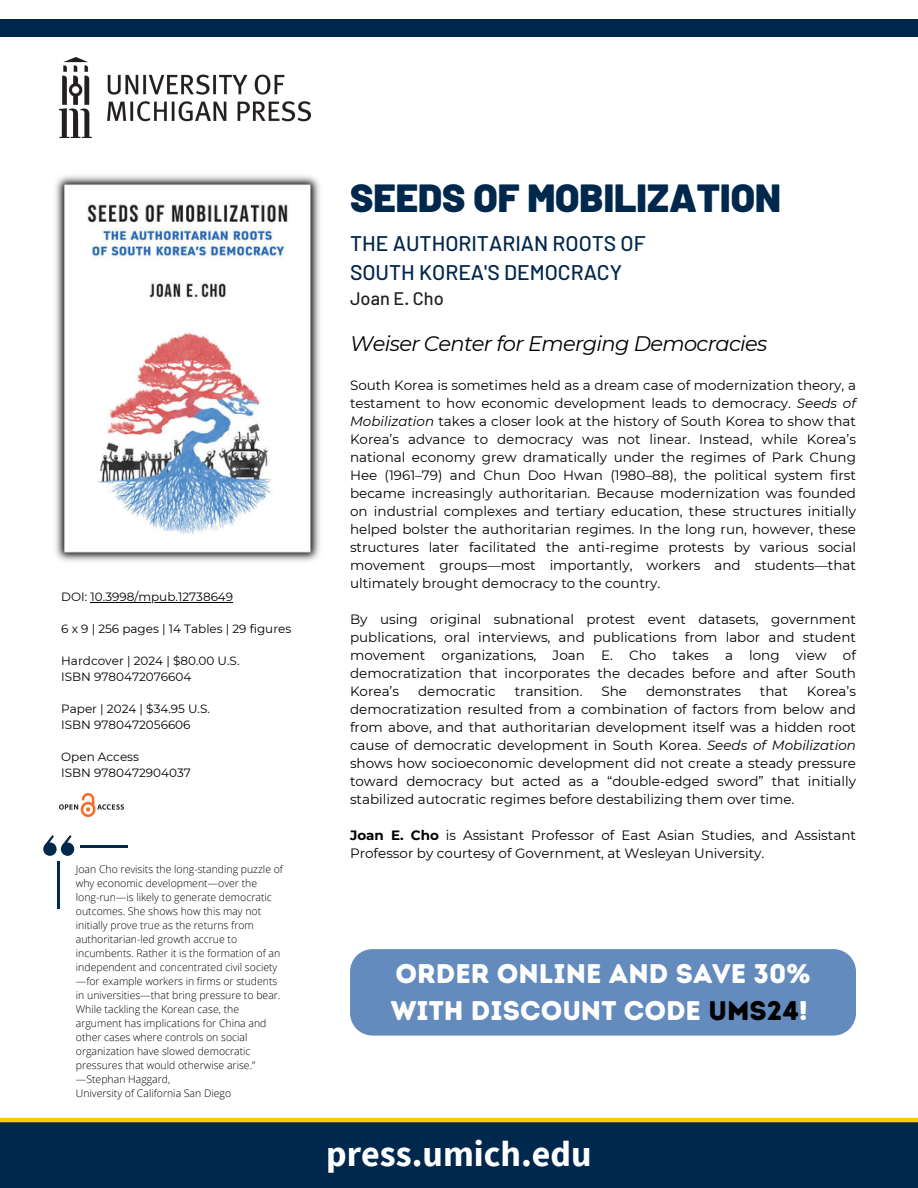
<style>
.page{position:relative;width:918px;height:1188px;background:#fff}
.page>*{position:absolute;margin:0;border:0;box-sizing:border-box;transform-origin:0 0}
.t1{font:900 39.15px "Barlow";color:#00274c}
.t2{font:700 36px "Source Sans Pro";color:#fff}
.t3{font:27px/37.2px "Intro Rust Base";color:#fff}
.t4{font:500 21.15px "Barlow";color:#00274c}
.t5{font:italic 21px "Montserrat";letter-spacing:-.03em;color:#000}
.t6{font:500 18.15px "Barlow";color:#231f20}
.t7{font:13.5px/18px "Montserrat";color:#000;text-align:justify}
.t8{font:12px "Montserrat";color:#000}
.t9{font:300 10.5px/14px "Open Sans";color:#000}
.s1{font-style:italic}
.s2{font-weight:700}
.s3{color:#000}
</style>
<div class="page">
<div style="left:0;top:19px;width:918px;height:18px;background:#00274c"></div>
<img style="left:60px;top:58px;width:250px;height:80px">
<div style="left:0;top:1122px;width:918px;height:66px;background:#00274c"></div>
<div style="left:350px;top:949px;width:506px;height:87px;background:#638bbd"></div>
<img style="left:55px;top:175px;width:265px;height:387px">
<hr style="left:91px;top:602px;width:142px;height:1px;background:#000">
<hr style="left:0;top:1118px;width:918px;height:4px;background:#ffcb05">
<img style="left:60px;top:793px;width:64px;height:24px">
<div style="left:61px;top:842px;width:13px;height:14px;background:#00274c;border-radius:50%"></div>
<svg style="left:62px;top:835px;width:10px;height:10px"></svg>
<div style="left:43px;top:842px;width:14px;height:14px;background:#00274c;border-radius:50%"></div>
<svg style="left:45px;top:835px;width:9px;height:9px"></svg>
<hr style="left:58px;top:861px;width:2px;height:48px;background:#00274c">
<hr style="left:80px;top:845px;width:48px;height:2px;background:#00274c">
<p class="t8" style="left:61px;top:589px;width:173px">DOI: 10.3998/mpub.12738649</p>
<p class="t8" style="left:61px;top:621px;width:232px">6 x 9 | 256 pages | 14 Tables | 29 figures</p>
<p class="t8" style="left:61px;top:653px;width:180px">Hardcover | 2024 | $80.00 U.S.</p>
<p class="t8" style="left:61px;top:669px;width:132px">ISBN 9780472076604</p>
<p class="t8" style="left:61px;top:701px;width:150px">Paper | 2024 | $34.95 U.S.</p>
<p class="t8" style="left:61px;top:717px;width:131px">ISBN 9780472056606</p>
<p class="t8" style="left:61px;top:749px;width:79px">Open Access</p>
<p class="t8" style="left:61px;top:765px;width:131px">ISBN 9780472904037</p>
<p class="t9" style="left:76px;top:862px;width:209px">Joan Cho revisits the long-standing puzzle of why economic development—over the long-run—is likely to generate democratic outcomes. She shows how this may not initially prove true as the returns from authoritarian-led growth accrue to incumbents. Rather it is the formation of an independent and concentrated civil society —for example workers in firms or students in universities—that bring pressure to bear.<br>While tackling the Korean case, the argument has implications for China and other cases where controls on social organization have slowed democratic pressures that would otherwise arise.”</p>
<p class="t9" style="left:76px;top:1072px;width:96px">—Stephan Haggard,</p>
<p class="t9" style="left:76px;top:1086px;width:157px">University of California San Diego</p>
<p class="t1" style="left:350px;top:173px;width:432px">SEEDS OF MOBILIZATION</p>
<p class="t4" style="left:350px;top:230px;width:297px">THE AUTHORITARIAN ROOTS OF</p>
<p class="t4" style="left:350px;top:259px;width:274px">SOUTH KOREA'S DEMOCRACY</p>
<p class="t6" style="left:350px;top:287px;width:95px">Joan E. Cho</p>
<p class="t5" style="left:350px;top:331px;width:419px">Weiser Center for Emerging Democracies</p>
<p class="t7" style="left:350px;top:376px;width:507px">South Korea is sometimes held as a dream case of modernization theory, a testament to how economic development leads to democracy. <span class="s1">Seeds of Mobilization</span> takes a closer look at the history of South Korea to show that Korea’s advance to democracy was not linear. Instead, while Korea’s national economy grew dramatically under the regimes of Park Chung Hee (1961–79) and Chun Doo Hwan (1980–88), the political system first became increasingly authoritarian. Because modernization was founded on industrial complexes and tertiary education, these structures initially helped bolster the authoritarian regimes. In the long run, however, these structures later facilitated the anti-regime protests by various social movement groups—most importantly, workers and students—that ultimately brought democracy to the country.</p>
<p class="t7" style="left:350px;top:610px;width:507px">By using original subnational protest event datasets, government publications, oral interviews, and publications from labor and student movement organizations, Joan E. Cho takes a long view of democratization that incorporates the decades before and after South Korea’s</p>
<p class="t7" style="left:350px;top:682px;width:507px;text-indent:457px">Korea’s democratization resulted from a combination of factors from below and from above, and that authoritarian development itself was a hidden root cause of democratic development in South Korea. <span class="s1">Seeds of Mobilization </span>shows how socioeconomic development did not create a steady pressure toward democracy but acted as a “double-edged sword” that initially stabilized autocratic regimes before destabilizing them over time.</p>
<p class="t7" style="left:350px;top:826px;width:507px"><span class="s2">Joan E. Cho</span> is Assistant Professor of East Asian Studies, and Assistant<br>Professor by courtesy of Government, at Wesleyan University.</p>
<p class="t7" style="left:418px;top:682px;width:79px">democratic</p>
<p class="t7" style="left:515px;top:682px;width:69px">transition.</p>
<p class="t7" style="left:602px;top:682px;width:27px">She</p>
<p class="t7" style="left:646px;top:682px;width:96px">demonstrates</p>
<p class="t7" style="left:760px;top:682px;width:30px">that</p>
<p class="t3" style="left:391px;top:955px;width:421px">ORDER ONLINE AND SAVE 30%<br>WITH DISCOUNT CODE <span class="s3">UMS24</span>!</p>
<p class="t2" style="left:326px;top:1130px;width:267px">press.umich.edu</p>
</div>
